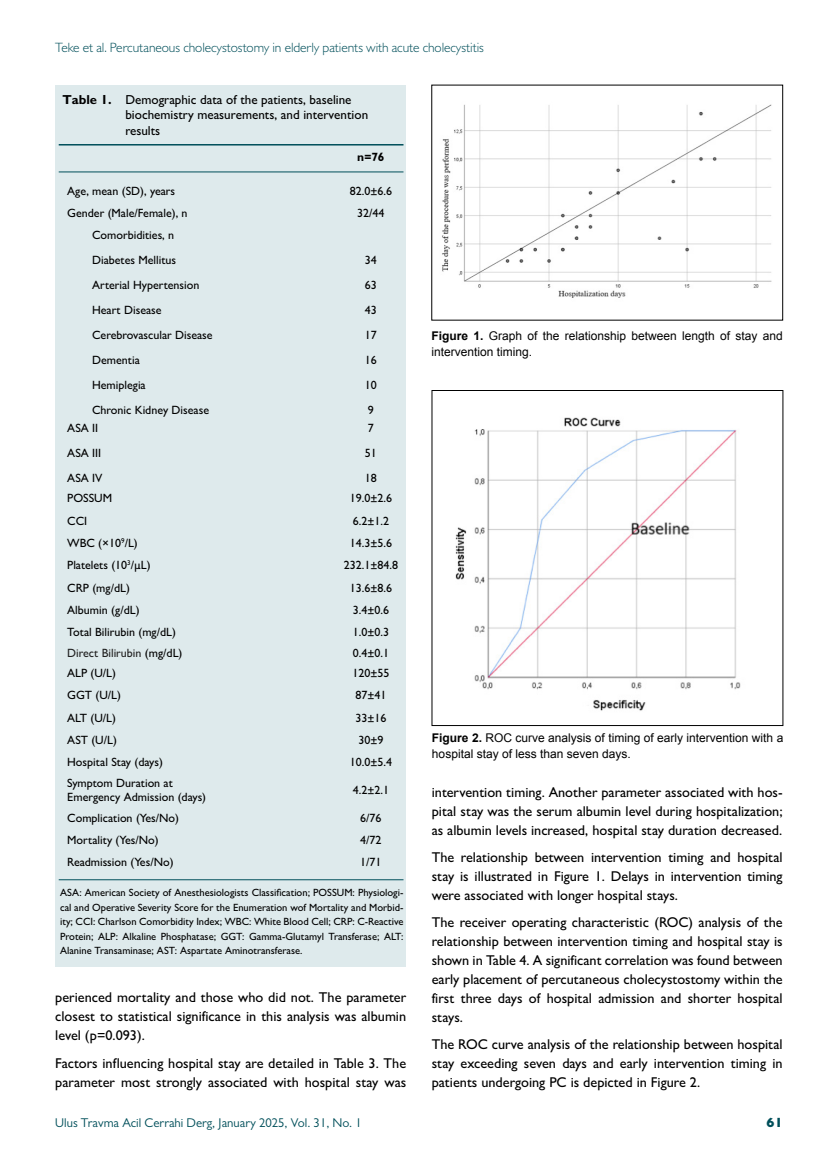
<style>
.page{position:relative;width:838px;height:1170px;background:#fff}
.page>*{position:absolute;margin:0;border:0;box-sizing:border-box;transform-origin:0 0}
.t1{font:500 14.25px/18.9px "Gill Sans MT Pro";color:#000;text-align:justify}
.t2{font:300 13.5px "Gill Sans MT Pro";letter-spacing:-.005em;color:#004f5a}
.t3{font:800 13.5px "Gill Sans MT Pro";color:#004f5a}
.t4{font:500 13.05px/15.6px "Gill Sans MT Pro";color:#000}
.t5{font:12.75px "Gill Sans MT Pro";color:#004f5a}
.t6{font:500 12px/24.9px "Gill Sans MT Pro";color:#000}
.t7{font:12px/16.5px "Arial";color:#000}
.t8{font:500 12px "Gill Sans MT Pro";color:#212121}
.t9{font:700 12px "Gill Sans MT Pro";color:#000}
.t10{font:500 10.5px/14.4px "Gill Sans MT Pro";color:#000;text-align:justify}
.s1{font-weight:700}
.s2{color:#000}
</style>
<div class="page">
<div style="left:55px;top:85px;width:351px;height:881px;background:#deeaec"></div>
<hr style="left:59px;top:144px;width:344px;height:1px;background:#004f5a">
<hr style="left:59px;top:171px;width:344px;height:1px;background:#004f5a">
<hr style="left:59px;top:879px;width:344px;height:1px;background:#004f5a">
<img style="left:442px;top:104px;width:330px;height:194px">
<img style="left:455px;top:417px;width:286px;height:294px">
<p class="t2" style="left:55px;top:39px;width:430px">Teke et al. Percutaneous cholecystostomy in elderly patients with acute cholecystitis</p>
<p class="t4" style="left:125px;top:91px;width:244px;text-indent:-63px"><span class="s1">Table 1.</span> Demographic data of the patients, baseline biochemistry measurements, and intervention results</p>
<p class="t9" style="left:357px;top:149px;width:29px">n=76</p>
<p class="t6" style="left:67px;top:178px;width:109px">Age, mean (SD), years</p>
<p class="t6" style="left:350px;top:178px;width:44px">82.0±6.6</p>
<p class="t6" style="left:67px;top:200px;width:122px">Gender (Male/Female), n</p>
<p class="t6" style="left:357px;top:200px;width:29px">32/44</p>
<p class="t6" style="left:92px;top:222px;width:122px">Comorbidities, n<br>Diabetes Mellitus<br>Arterial Hypertension<br>Heart Disease<br>Cerebrovascular Disease<br>Dementia<br>Hemiplegia<br>Chronic Kidney Disease</p>
<p class="t6" style="left:365px;top:247px;width:13px;text-align:justify">34<br>63<br>43<br>17<br>16<br>10<br>9</p>
<p class="t6" style="left:67px;top:415px;width:37px">ASA II<br>ASA III<br>ASA IV</p>
<p class="t6" style="left:365px;top:415px;width:13px">7<br>51<br>18</p>
<p class="t6" style="left:67px;top:486px;width:46px">POSSUM</p>
<p class="t6" style="left:350px;top:486px;width:44px">19.0±2.6</p>
<p class="t6" style="left:67px;top:508px;width:21px">CCI</p>
<p class="t6" style="left:353px;top:508px;width:38px">6.2±1.2</p>
<p class="t6" style="left:67px;top:530px;width:72px">WBC (×10<sup>9</sup>/L)</p>
<p class="t6" style="left:350px;top:530px;width:44px">14.3±5.6</p>
<p class="t6" style="left:67px;top:552px;width:85px">Platelets (10<sup>3</sup>/µL)</p>
<p class="t6" style="left:344px;top:552px;width:56px">232.1±84.8</p>
<p class="t6" style="left:67px;top:575px;width:64px">CRP (mg/dL)</p>
<p class="t6" style="left:350px;top:575px;width:44px">13.6±8.6</p>
<p class="t6" style="left:67px;top:597px;width:74px">Albumin (g/dL)</p>
<p class="t6" style="left:353px;top:597px;width:38px">3.4±0.6</p>
<p class="t6" style="left:67px;top:619px;width:110px">Total Bilirubin (mg/dL)</p>
<p class="t6" style="left:353px;top:619px;width:38px">1.0±0.3</p>
<p class="t8" style="left:67px;top:645px;width:117px">Direct Bilirubin <span class="s2">(mg/dL)</span></p>
<p class="t6" style="left:353px;top:640px;width:38px">0.4±0.1</p>
<p class="t6" style="left:67px;top:660px;width:50px">ALP (U/L)</p>
<p class="t6" style="left:352px;top:660px;width:38px">120±55</p>
<p class="t6" style="left:67px;top:682px;width:55px">GGT (U/L)</p>
<p class="t6" style="left:355px;top:682px;width:32px">87±41</p>
<p class="t6" style="left:67px;top:705px;width:50px">ALT (U/L)</p>
<p class="t6" style="left:355px;top:705px;width:32px">33±16</p>
<p class="t6" style="left:67px;top:727px;width:51px">AST (U/L)</p>
<p class="t6" style="left:358px;top:727px;width:26px">30±9</p>
<p class="t6" style="left:67px;top:749px;width:97px">Hospital Stay (days)</p>
<p class="t6" style="left:350px;top:749px;width:44px">10.0±5.4</p>
<p class="t6" style="left:67px;top:775px;width:140px;line-height:14.4px">Symptom Duration at<br>Emergency Admission (days)</p>
<p class="t6" style="left:353px;top:777px;width:38px">4.2±2.1</p>
<p class="t6" style="left:67px;top:805px;width:113px">Complication (Yes/No)</p>
<p class="t6" style="left:360px;top:805px;width:23px">6/76</p>
<p class="t6" style="left:67px;top:827px;width:93px">Mortality (Yes/No)</p>
<p class="t6" style="left:360px;top:827px;width:23px">4/72</p>
<p class="t6" style="left:67px;top:849px;width:108px">Readmission (Yes/No)</p>
<p class="t6" style="left:360px;top:849px;width:23px">1/71</p>
<p class="t10" style="left:60px;top:885px;width:345px">ASA: American Society of Anesthesiologists Classification; POSSUM: Physiologi&shy;cal and Operative Severity Score for the Enumeration wof Mortality and Morbid&shy;ity; CCI: Charlson Comorbidity Index; WBC: White Blood Cell; CRP: C‑Reactive Protein; ALP: Alkaline Phosphatase; GGT: Gamma-Glutamyl Transferase; ALT:<br>Alanine Transaminase; AST: Aspartate Aminotransferase.</p>
<p class="t1" style="left:55px;top:987px;width:352px">perienced mortality and those who did not. The parameter closest to statistical significance in this analysis was albumin level (p=0.093).</p>
<p class="t1" style="left:55px;top:1053px;width:352px">Factors influencing hospital stay are detailed in Table 3. The parameter most strongly associated with hospital stay was</p>
<p class="t7" style="left:431px;top:327px;width:353px"><span class="s1">Figure 1.</span> Graph of the relationship between length of stay and intervention timing.</p>
<p class="t7" style="left:432px;top:729px;width:353px"><span class="s1">Figure 2.</span> ROC curve analysis of timing of early intervention with a hospital stay of less than seven days.</p>
<p class="t1" style="left:432px;top:782px;width:352px">intervention timing. Another parameter associated with hos&shy;pital stay was the serum albumin level during hospitalization; as albumin levels increased, hospital stay duration decreased.</p>
<p class="t1" style="left:432px;top:847px;width:352px">The relationship between intervention timing and hospital stay is illustrated in Figure 1. Delays in intervention timing were associated with longer hospital stays.</p>
<p class="t1" style="left:432px;top:912px;width:352px">The receiver operating characteristic (ROC) analysis of the relationship between intervention timing and hospital stay is shown in Table 4. A significant correlation was found between early placement of percutaneous cholecystostomy within the first three days of hospital admission and shorter hospital stays.</p>
<p class="t1" style="left:432px;top:1034px;width:352px">The ROC curve analysis of the relationship between hospital stay exceeding seven days and early intervention timing in patients undergoing PC is depicted in Figure 2.</p>
<p class="t5" style="left:55px;top:1115px;width:308px">Ulus Travma Acil Cerrahi Derg, January 2025, Vol. 31, No. 1</p>
<p class="t3" style="left:766px;top:1114px;width:18px">61</p>
</div>
